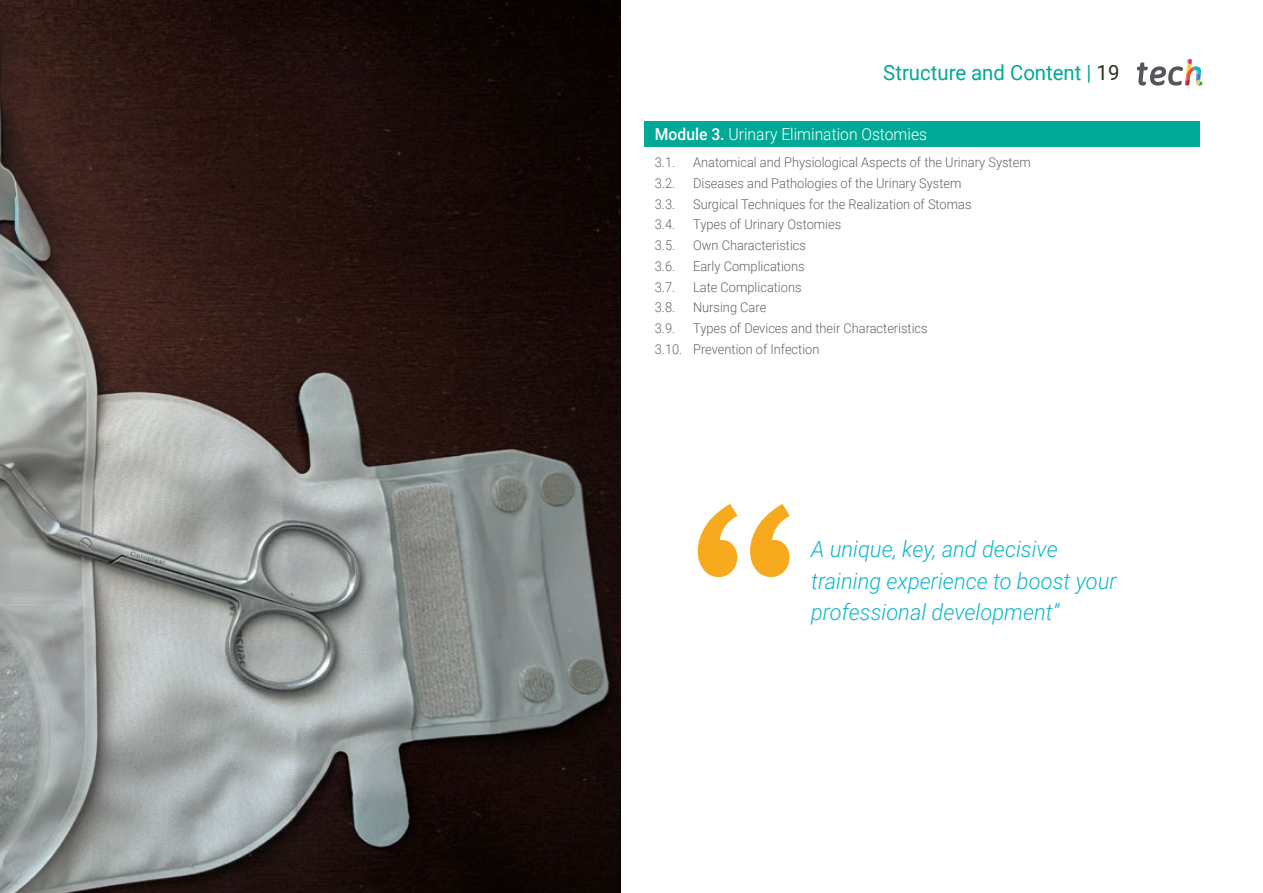
<style>
.page{position:relative;width:1263px;height:893px;background:#fff}
.page>*{position:absolute;margin:0;border:0;box-sizing:border-box;transform-origin:0 0}
.t1{font:italic 300 22.5px/31.5px "Roboto";color:#0fb6cf}
.t2{font:21px "Roboto";color:#00a996}
.t3{font:300 16.5px "Roboto";color:#fff;scale:.95 1}
.t4{font:300 13.5px/20.7px "Roboto";color:#61646a;scale:.95 1}
.s1{color:#312e20}
.s2{font-weight:500}
</style>
<div class="page">
<div style="left:644px;top:121px;width:555px;height:25px;background:#00a996"></div>
<svg style="left:698px;top:504px;width:92px;height:73px"></svg>
<svg style="left:1137px;top:59px;width:65px;height:27px"></svg>
<img style="left:0;top:0;width:621px;height:893px">
<h2 class="t2" style="left:883px;top:57px;width:238px">Structure and Content | <span class="s1">19</span></h2>
<p class="t3" style="left:655px;top:123px;width:288px"><span class="s2">Module 3.</span> Urinary Elimination Ostomies</p>
<p class="t4" style="left:655px;top:151px;width:23px">3.1.</p>
<p class="t4" style="left:693px;top:151px;width:357px">Anatomical and Physiological Aspects of the Urinary System</p>
<p class="t4" style="left:655px;top:172px;width:23px">3.2.</p>
<p class="t4" style="left:693px;top:172px;width:284px">Diseases and Pathologies of the Urinary System</p>
<p class="t4" style="left:655px;top:193px;width:23px">3.3.</p>
<p class="t4" style="left:693px;top:193px;width:294px">Surgical Techniques for the Realization of Stomas</p>
<p class="t4" style="left:655px;top:214px;width:23px">3.4.</p>
<p class="t4" style="left:693px;top:214px;width:157px">Types of Urinary Ostomies</p>
<p class="t4" style="left:655px;top:234px;width:23px">3.5.</p>
<p class="t4" style="left:693px;top:234px;width:120px">Own Characteristics</p>
<p class="t4" style="left:655px;top:255px;width:23px">3.6.</p>
<p class="t4" style="left:693px;top:255px;width:119px">Early Complications</p>
<p class="t4" style="left:655px;top:276px;width:23px">3.7.</p>
<p class="t4" style="left:693px;top:276px;width:116px">Late Complications</p>
<p class="t4" style="left:655px;top:297px;width:23px">3.8.</p>
<p class="t4" style="left:693px;top:297px;width:78px">Nursing Care</p>
<p class="t4" style="left:655px;top:317px;width:23px">3.9.</p>
<p class="t4" style="left:655px;top:317px;width:289px;text-indent:38px">Types of Devices and their Characteristics<br>3.10. Prevention of Infection</p>
<h1 class="t1" style="left:811px;top:533px;width:307px">A unique, key, and decisive training experience to boost your professional development”</h1>
</div>
